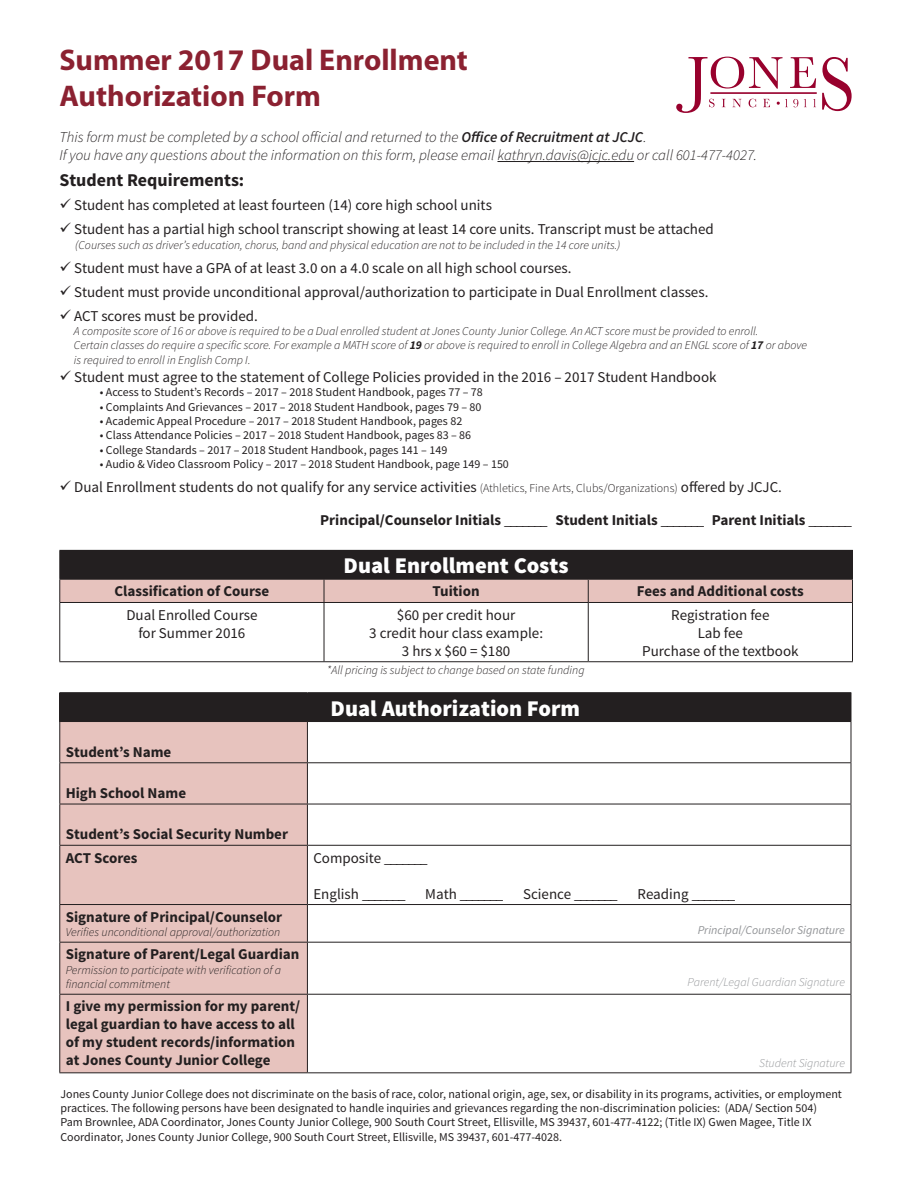
<style>
.page{position:relative;width:918px;height:1188px;background:#fff}
.page>*{position:absolute;margin:0;border:0;box-sizing:border-box;transform-origin:0 0}
.t1{font:700 30px/36px "Myriad Pro";color:#8b2131}
.t2{font:900 22.5px "Source Sans Pro";color:#fff}
.t3{font:700 18px "Source Sans Pro";color:#231f20}
.t4{font:15px/18px "Source Sans Pro";color:#231f20;text-align:center}
.t5{font:700 15px/18px "Source Sans Pro";color:#231f20}
.t6{font:italic 300 15px/18px "Source Sans Pro";color:#231f20}
.t7{font:12px/14.4px "Source Sans Pro";color:#231f20}
.t8{font:italic 300 12px/14.4px "Source Sans Pro";color:#231f20}
.t9{font:italic 300 12px "Source Sans Pro";color:#939598}
.t10{font:italic 12px "Source Sans Pro";color:#939598}
.s1{font-weight:600}
.s2{font-weight:700}
.s3{font-weight:300;font-size:12px}
.s4{font-weight:400}
</style>
<div class="page">
<hr style="left:497px;top:161px;width:137px;height:1px;background:#231f20">
<hr style="left:59px;top:550px;width:265px;height:1px;background:#231f20">
<hr style="left:324px;top:550px;width:264px;height:1px;background:#231f20">
<hr style="left:588px;top:550px;width:265px;height:1px;background:#231f20">
<svg style="left:59px;top:551px;width:794px;height:51px;background:#786664"></svg>
<hr style="left:59px;top:602px;width:265px;height:1px;background:#231f20">
<hr style="left:59px;top:603px;width:1px;height:58px;background:#231f20">
<hr style="left:324px;top:602px;width:264px;height:1px;background:#231f20">
<hr style="left:324px;top:603px;width:1px;height:58px;background:#231f20">
<hr style="left:588px;top:602px;width:265px;height:1px;background:#231f20">
<hr style="left:588px;top:603px;width:1px;height:58px;background:#231f20">
<hr style="left:852px;top:603px;width:1px;height:58px;background:#231f20">
<hr style="left:59px;top:661px;width:265px;height:1px;background:#231f20">
<hr style="left:324px;top:661px;width:264px;height:1px;background:#231f20">
<hr style="left:588px;top:661px;width:265px;height:1px;background:#231f20">
<div style="left:60px;top:693px;width:791px;height:29px;background:#231f20"></div>
<div style="left:60px;top:722px;width:247px;height:350px;background:#e7c3be"></div>
<hr style="left:59px;top:692px;width:248px;height:1px;background:#231f20">
<svg style="left:59px;top:693px;width:1px;height:28px"></svg>
<hr style="left:307px;top:692px;width:544px;height:1px;background:#231f20">
<svg style="left:851px;top:693px;width:1px;height:28px"></svg>
<hr style="left:59px;top:721px;width:248px;height:1px;background:#231f20">
<hr style="left:59px;top:722px;width:1px;height:40px;background:#231f20">
<hr style="left:307px;top:722px;width:1px;height:40px;background:#231f20">
<hr style="left:851px;top:722px;width:1px;height:40px;background:#231f20">
<hr style="left:59px;top:762px;width:248px;height:1px;background:#231f20">
<hr style="left:59px;top:763px;width:1px;height:41px;background:#231f20">
<hr style="left:307px;top:762px;width:544px;height:1px;background:#231f20">
<hr style="left:307px;top:763px;width:1px;height:41px;background:#231f20">
<hr style="left:851px;top:763px;width:1px;height:41px;background:#231f20">
<hr style="left:59px;top:804px;width:248px;height:1px;background:#231f20">
<hr style="left:59px;top:804px;width:1px;height:41px;background:#231f20">
<hr style="left:307px;top:804px;width:544px;height:1px;background:#231f20">
<hr style="left:307px;top:804px;width:1px;height:41px;background:#231f20">
<hr style="left:851px;top:804px;width:1px;height:41px;background:#231f20">
<hr style="left:59px;top:845px;width:248px;height:1px;background:#231f20">
<hr style="left:59px;top:846px;width:1px;height:58px;background:#231f20">
<hr style="left:307px;top:845px;width:544px;height:1px;background:#231f20">
<hr style="left:307px;top:846px;width:1px;height:58px;background:#231f20">
<hr style="left:851px;top:846px;width:1px;height:58px;background:#231f20">
<hr style="left:59px;top:904px;width:248px;height:1px;background:#231f20">
<hr style="left:59px;top:905px;width:1px;height:37px;background:#231f20">
<hr style="left:307px;top:904px;width:544px;height:1px;background:#231f20">
<hr style="left:307px;top:905px;width:1px;height:37px;background:#231f20">
<hr style="left:851px;top:905px;width:1px;height:37px;background:#231f20">
<hr style="left:59px;top:942px;width:248px;height:1px;background:#231f20">
<hr style="left:59px;top:943px;width:1px;height:51px;background:#231f20">
<hr style="left:307px;top:942px;width:544px;height:1px;background:#231f20">
<hr style="left:307px;top:943px;width:1px;height:51px;background:#231f20">
<hr style="left:851px;top:943px;width:1px;height:51px;background:#231f20">
<hr style="left:59px;top:994px;width:248px;height:1px;background:#231f20">
<hr style="left:59px;top:995px;width:1px;height:77px;background:#231f20">
<hr style="left:307px;top:994px;width:544px;height:1px;background:#231f20">
<hr style="left:307px;top:995px;width:1px;height:77px;background:#231f20">
<hr style="left:851px;top:995px;width:1px;height:77px;background:#231f20">
<hr style="left:59px;top:1072px;width:248px;height:1px;background:#231f20">
<hr style="left:307px;top:1072px;width:544px;height:1px;background:#231f20">
<svg style="left:676px;top:57px;width:140px;height:56px"></svg>
<svg style="left:822px;top:57px;width:30px;height:54px"></svg>
<hr style="left:710px;top:92px;width:107px;height:2px;background:#98012d">
<h1 class="t1" style="left:59px;top:41px;width:410px">Summer 2017 Dual Enrollment<br>Authorization Form</h1>
<p class="t6" style="left:59px;top:128px;width:699px">This form must be completed by a school official and returned to the <span class="s1">Office of Recruitment at JCJC</span>.<br>If you have any questions about the information on this form, please email kathryn.davis@jcjc.edu or call 601-477-4027.</p>
<h3 class="t3" style="left:59px;top:169px;width:186px">Student Requirements:</h3>
<p class="t4" style="left:59px;top:196px;width:434px">✓ Student has completed at least fourteen (14) core high school units</p>
<p class="t4" style="left:59px;top:220px;width:656px">✓ Student has a partial high school transcript showing at least 14 core units. Transcript must be attached</p>
<p class="t8" style="left:75px;top:237px;width:547px">(Courses such as driver’s education, chorus, band and physical education are not to be included in the 14 core units.)</p>
<p class="t4" style="left:59px;top:259px;width:514px">✓ Student must have a GPA of at least 3.0 on a 4.0 scale on all high school courses.</p>
<p class="t4" style="left:59px;top:283px;width:651px">✓ Student must provide unconditional approval/authorization to participate in Dual Enrollment classes.</p>
<p class="t4" style="left:59px;top:307px;width:200px">✓ ACT scores must be provided.</p>
<p class="t8" style="left:74px;top:324px;width:735px">A composite score of 16 or above is required to be a Dual enrolled student at Jones County Junior College. An ACT score must be provided to enroll.<br>Certain classes do require a specific score. For example a MATH score of <span class="s2">19</span> or above is required to enroll in College Algebra and an ENGL score of <span class="s2">17</span> or above is required to enroll in English Comp I.</p>
<p class="t4" style="left:59px;top:368px;width:659px">✓ Student must agree to the statement of College Policies provided in the 2016 – 2017 Student Handbook</p>
<p class="t7" style="left:100px;top:385px;width:384px">• Access to Student’s Records – 2017 – 2018 Student Handbook, pages 77 – 78</p>
<p class="t7" style="left:100px;top:400px;width:383px">• Complaints And Grievances – 2017 – 2018 Student Handbook, pages 79 – 80</p>
<p class="t7" style="left:100px;top:414px;width:364px">• Academic Appeal Procedure – 2017 – 2018 Student Handbook, pages 82</p>
<p class="t7" style="left:100px;top:428px;width:373px">• Class Attendance Policies – 2017 – 2018 Student Handbook, pages 83 – 86</p>
<p class="t7" style="left:100px;top:443px;width:349px">• College Standards – 2017 – 2018 Student Handbook, pages 141 – 149</p>
<p class="t7" style="left:100px;top:457px;width:411px">• Audio &amp; Video Classroom Policy – 2017 – 2018 Student Handbook, page 149 – 150</p>
<p class="t4" style="left:59px;top:478px;width:724px">✓ Dual Enrollment students do not qualify for any service activities <span class="s3">(Athletics, Fine Arts, Clubs/Organizations)</span> offered by JCJC.</p>
<p class="t5" style="left:320px;top:512px;width:533px">Principal/Counselor Initials <span class="s4">_______</span> Student Initials <span class="s4">_______</span> Parent Initials <span class="s4">_______</span></p>
<h2 class="t2" style="left:344px;top:551px;width:227px">Dual Enrollment Costs</h2>
<p class="t5" style="left:115px;top:583px;width:156px">Classification of Course</p>
<p class="t5" style="left:433px;top:583px;width:49px">Tuition</p>
<p class="t5" style="left:637px;top:583px;width:169px">Fees and Additional costs</p>
<p class="t4" style="left:126px;top:606px;width:133px">Dual Enrolled Course for Summer 2016</p>
<p class="t4" style="left:369px;top:606px;width:175px">$60 per credit hour<br>3 credit hour class example:<br>3 hrs x $60 = $180</p>
<p class="t4" style="left:642px;top:606px;width:158px">Registration fee<br>Lab fee<br>Purchase of the textbook</p>
<p class="t8" style="left:327px;top:663px;width:259px">*All pricing is subject to change based on state funding</p>
<h2 class="t2" style="left:331px;top:693px;width:251px">Dual Authorization Form</h2>
<p class="t5" style="left:66px;top:743px;width:107px">Student’s Name</p>
<p class="t5" style="left:66px;top:785px;width:122px">High School Name</p>
<p class="t5" style="left:66px;top:823px;width:224px;line-height:23.2px">Student’s Social Security Number<br>ACT Scores</p>
<p class="t4" style="left:313px;top:849px;width:116px">Composite _______</p>
<p class="t4" style="left:313px;top:885px;width:94px">English _______</p>
<p class="t4" style="left:425px;top:885px;width:80px">Math _______</p>
<p class="t4" style="left:523px;top:885px;width:96px">Science _______</p>
<p class="t4" style="left:638px;top:885px;width:99px">Reading _______</p>
<p class="t5" style="left:66px;top:908px;width:218px">Signature of Principal/Counselor</p>
<p class="t8" style="left:66px;top:925px;width:216px">Verifies unconditional approval/authorization</p>
<p class="t10" style="left:698px;top:923px;width:149px">Principal/Counselor Signature</p>
<p class="t5" style="left:66px;top:946px;width:235px">Signature of Parent/Legal Guardian</p>
<p class="t8" style="left:66px;top:963px;width:217px">Permission to participate with verification of a financial commitment</p>
<p class="t9" style="left:688px;top:975px;width:159px">Parent/Legal Guardian Signature</p>
<p class="t5" style="left:66px;top:998px;width:236px">I give my permission for my parent/ legal guardian to have access to all of my student records/information at Jones County Junior College</p>
<p class="t9" style="left:759px;top:1056px;width:87px">Student Signature</p>
<p class="t7" style="left:60px;top:1087px;width:783px">Jones County Junior College does not discriminate on the basis of race, color, national origin, age, sex, or disability in its programs, activities, or employment practices. The following persons have been designated to handle inquiries and grievances regarding the non-discrimination policies: (ADA/ Section 504)<br>Pam Brownlee, ADA Coordinator, Jones County Junior College, 900 South Court Street, Ellisville, MS 39437, 601-477-4122; (Title IX) Gwen Magee, Title IX Coordinator, Jones County Junior College, 900 South Court Street, Ellisville, MS 39437, 601-477-4028.</p>
</div>
